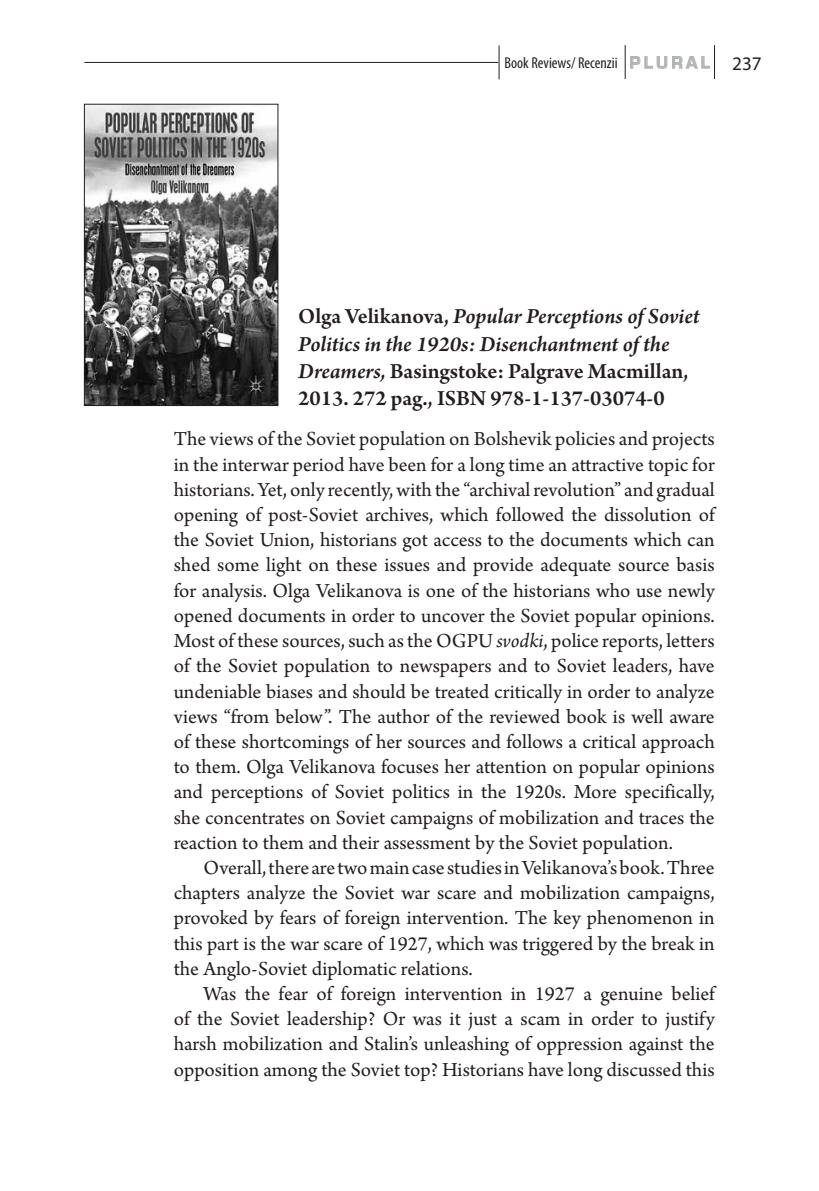
<style>
.page{position:relative;width:819px;height:1191px;background:#fff}
.page>*{position:absolute;margin:0;border:0;box-sizing:border-box;transform-origin:0 0}
.t1{font:600 22.75px/27.3px "Arno Pro";color:#231f20}
.t2{font:21px/25.2px "Arno Pro";color:#231f20;text-align:justify}
.t3{font:condensed 15.75px "Myriad Pro";color:#231f20}
.s1{font-family:"Eurostile";font-weight:700;font-stretch:normal;font-size:17.5px;color:#b2b4b6}
.s2{font-stretch:normal;font-size:19.25px}
.s3{font-style:italic}
</style>
<div class="page">
<svg style="left:630px;top:56px;width:80px;height:13px"></svg>
<hr style="left:714px;top:45px;width:1px;height:34px;background:#231f20">
<hr style="left:625px;top:45px;width:1px;height:34px;background:#231f20">
<hr style="left:498px;top:45px;width:1px;height:34px;background:#231f20">
<hr style="left:84px;top:62px;width:414px;height:1px;background:#231f20">
<img style="left:86px;top:106px;width:190px;height:298px">
<div style="left:84px;top:104px;width:194px;height:302px;border:1px solid #231f20"></div>
<p class="t3" style="left:504px;top:54px;width:259px">Book Reviews/ Recenzii <span class="s1">P L U R A L</span> <span class="s2">237</span></p>
<p class="t1" style="left:298px;top:304px;width:403px">Olga Velikanova, <span class="s3">Popular Perceptions of Soviet Politics in the 1920s: Disenchantment of the Dreamers,</span> Basingstoke: Palgrave Macmillan, 2013. 272 pag., ISBN 978-1-137-03074-0</p>
<p class="t2" style="left:174px;top:427px;width:542px">The views of the Soviet population on Bolshevik policies and projects in the interwar period have been for a long time an attractive topic for historians. Yet, only recently, with the “archival revolution” and gradual opening of post-Soviet archives, which followed the dissolution of the Soviet Union, historians got access to the documents which can shed some light on these issues and provide adequate source basis for analysis. Olga Velikanova is one of the historians who use newly opened documents in order to uncover the Soviet popular opinions.<br>Most of these sources, such as the OGPU <span class="s3">svodki</span>, police reports, letters of the Soviet population to newspapers and to Soviet leaders, have undeniable biases and should be treated critically in order to analyze views “from below”. The author of the reviewed book is well aware of these shortcomings of her sources and follows a critical approach to them. Olga Velikanova focuses her attention on popular opinions and perceptions of Soviet politics in the 1920s. More specifically, she concentrates on Soviet campaigns of mobilization and traces the reaction to them and their assessment by the Soviet population.</p>
<p class="t2" style="left:174px;top:856px;width:542px;text-indent:30px">Overall, there are two main case studies in Velikanova’s book. Three chapters analyze the Soviet war scare and mobilization campaigns, provoked by fears of foreign intervention. The key phenomenon in this part is the war scare of 1927, which was triggered by the break in the Anglo-Soviet diplomatic relations.</p>
<p class="t2" style="left:174px;top:982px;width:542px;text-indent:30px">Was the fear of foreign intervention in 1927 a genuine belief of the Soviet leadership? Or was it just a scam in order to justify harsh mobilization and Stalin’s unleashing of oppression against the opposition among the Soviet top? Historians have long discussed this</p>
</div>
